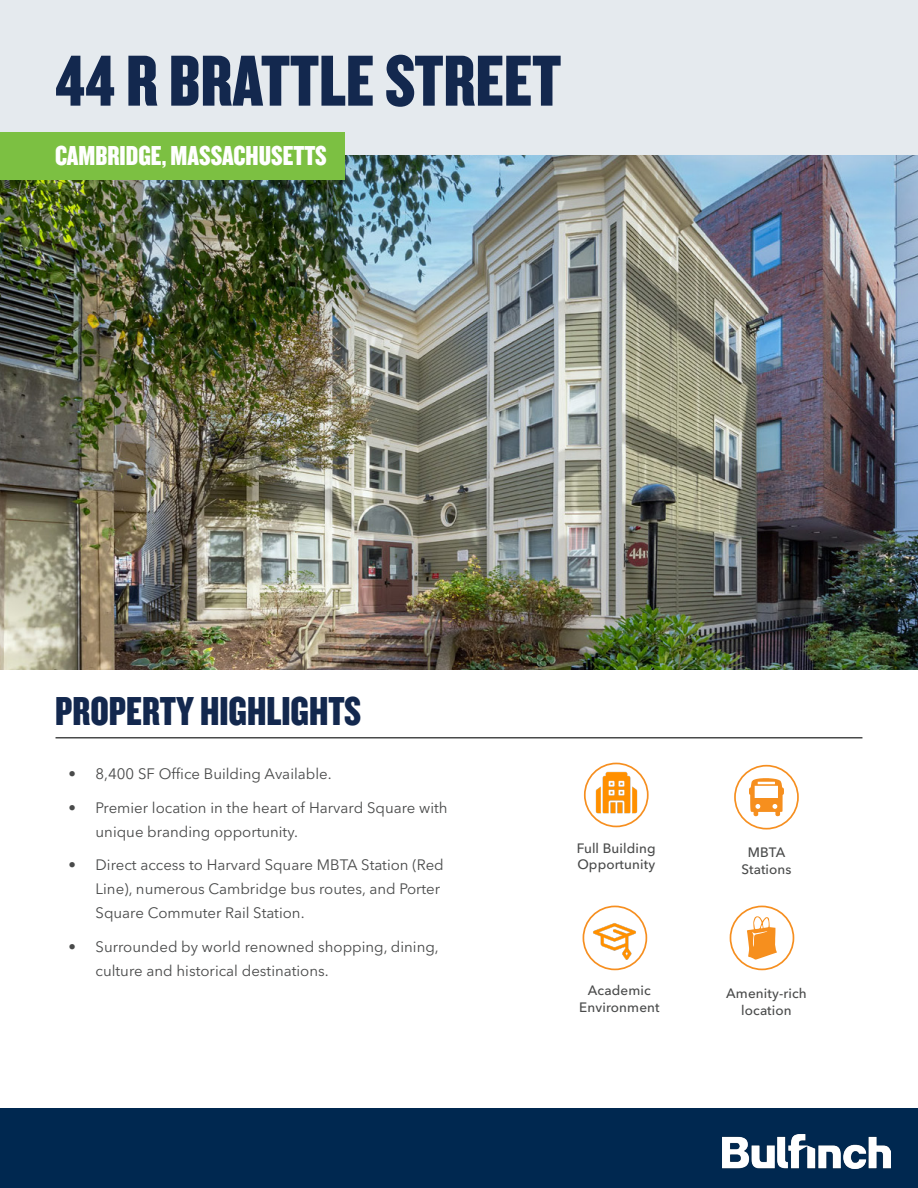
<style>
.page{position:relative;width:918px;height:1188px;background:#fff}
.page>*{position:absolute;margin:0;border:0;box-sizing:border-box;transform-origin:0 0}
.t1{font:75px "Knockout 69 Full Liteweight";color:#13284e}
.t2{font:42px "Knockout 69 Full Liteweight";color:#13284e}
.t3{font:28.5px "Knockout HTF69 Full Liteweight";color:#fff}
.t4{font:15px/24px "Avenir Next LT Pro";color:#494a4a}
.t5{font:500 13.5px/16.5px "Avenir Next LT Pro";letter-spacing:.01em;color:#494a4a;text-align:center}
</style>
<div class="page">
<div style="left:0;top:0;width:918px;height:156px;background:#e5eaee"></div>
<img style="left:0;top:155px;width:918px;height:515px">
<div style="left:0;top:132px;width:345px;height:47px;background:#7cc042"></div>
<div style="left:0;top:1108px;width:918px;height:80px;background:#002850"></div>
<img style="left:723px;top:1135px;width:168px;height:33px">
<div style="left:734px;top:765px;width:65px;height:65px;border:2px solid #f68f20;border-radius:50%"></div>
<svg style="left:749px;top:778px;width:35px;height:38px"></svg>
<div style="left:730px;top:906px;width:64px;height:64px;border:2px solid #f68f20;border-radius:50%"></div>
<svg style="left:747px;top:916px;width:30px;height:44px"></svg>
<div style="left:583px;top:906px;width:64px;height:64px;border:2px solid #f68f20;border-radius:50%"></div>
<hr style="left:56px;top:737px;width:806px;height:2px;background:#494a4a">
<div style="left:584px;top:763px;width:65px;height:64px;border:2px solid #f68f20;border-radius:50%"></div>
<img style="left:593px;top:769px;width:47px;height:46px">
<img style="left:591px;top:923px;width:47px;height:37px">
<p class="t1" style="left:55px;top:34px;width:508px">44 R BRATTLE STREET</p>
<p class="t3" style="left:55px;top:140px;width:273px">CAMBRIDGE, MASSACHUSETTS</p>
<p class="t2" style="left:55px;top:685px;width:308px">PROPERTY HIGHLIGHTS</p>
<p class="t4" style="left:69px;top:762px;width:265px">• 8,400 SF Office Building Available.</p>
<p class="t4" style="left:96px;top:795px;width:354px;text-indent:-27px">• Premier location in the heart of Harvard Square with unique branding opportunity.</p>
<p class="t4" style="left:96px;top:853px;width:350px;text-indent:-27px">• Direct access to Harvard Square MBTA Station (Red<br>Line), numerous Cambridge bus routes, and Porter<br>Square Commuter Rail Station.</p>
<p class="t4" style="left:96px;top:935px;width:345px;text-indent:-27px">• Surrounded by world renowned shopping, dining, culture and historical destinations.</p>
<p class="t5" style="left:577px;top:840px;width:80px;text-align:left">Full Building<br>Opportunity</p>
<p class="t5" style="left:579px;top:982px;width:82px">Academic<br>Environment</p>
<p class="t5" style="left:741px;top:844px;width:52px">MBTA<br>Stations</p>
<p class="t5" style="left:726px;top:985px;width:82px">Amenity-rich location</p>
</div>
